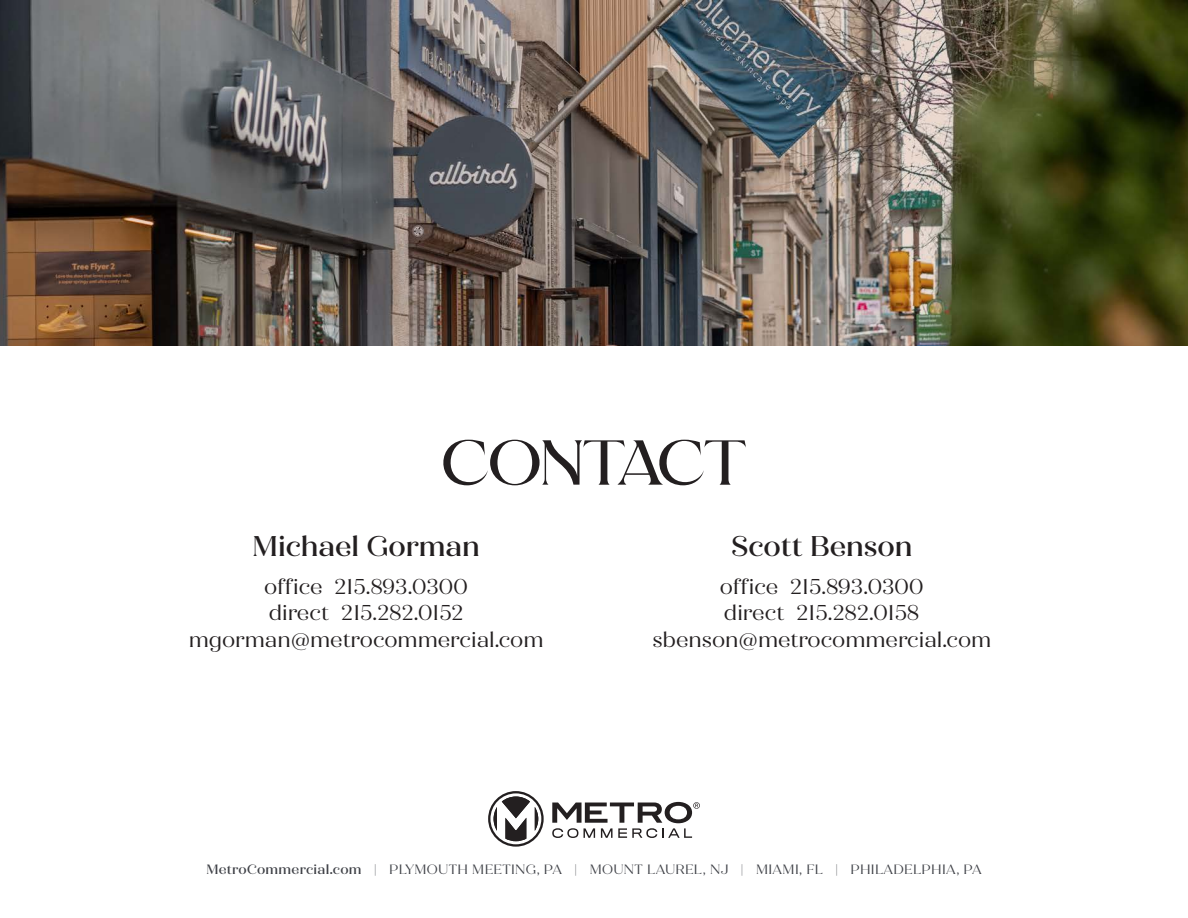
<style>
.page{position:relative;width:1188px;height:918px;background:#fff}
.page>*{position:absolute;margin:0;border:0;box-sizing:border-box;transform-origin:0 0}
.t1{font:63.3px "Qassy";letter-spacing:-.005em;color:#231f20}
.t2{font:500 28.5px "Quiche Flare";color:#231f20}
.t3{font:21.45px/26.4px "Quiche Flare";letter-spacing:-.005em;color:#231f20;text-align:center}
.t4{font:13.5px "Quiche Flare";letter-spacing:.025em;color:#3f4147}
.s1{font-weight:500}
</style>
<div class="page">
<svg style="left:552px;top:802px;width:148px;height:36px"></svg>
<svg style="left:488px;top:791px;width:56px;height:56px"></svg>
<img style="left:0;top:0;width:1188px;height:346px">
<h1 class="t1" style="left:442px;top:430px;width:305px">CONTACT</h1>
<h2 class="t2" style="left:253px;top:529px;width:229px">Michael Gorman</h2>
<p class="t3" style="left:189px;top:574px;width:356px">office 215.893.0300<br>direct 215.282.0152 mgorman@metrocommercial.com</p>
<h2 class="t2" style="left:731px;top:529px;width:183px">Scott Benson</h2>
<p class="t3" style="left:652px;top:574px;width:340px">office 215.893.0300<br>direct 215.282.0158 sbenson@metrocommercial.com</p>
<p class="t4" style="left:206px;top:861px;width:777px"><span class="s1">MetroCommercial.com</span> | PLYMOUTH MEETING, PA | MOUNT LAUREL, NJ | MIAMI, FL | PHILADELPHIA, PA</p>
</div>
